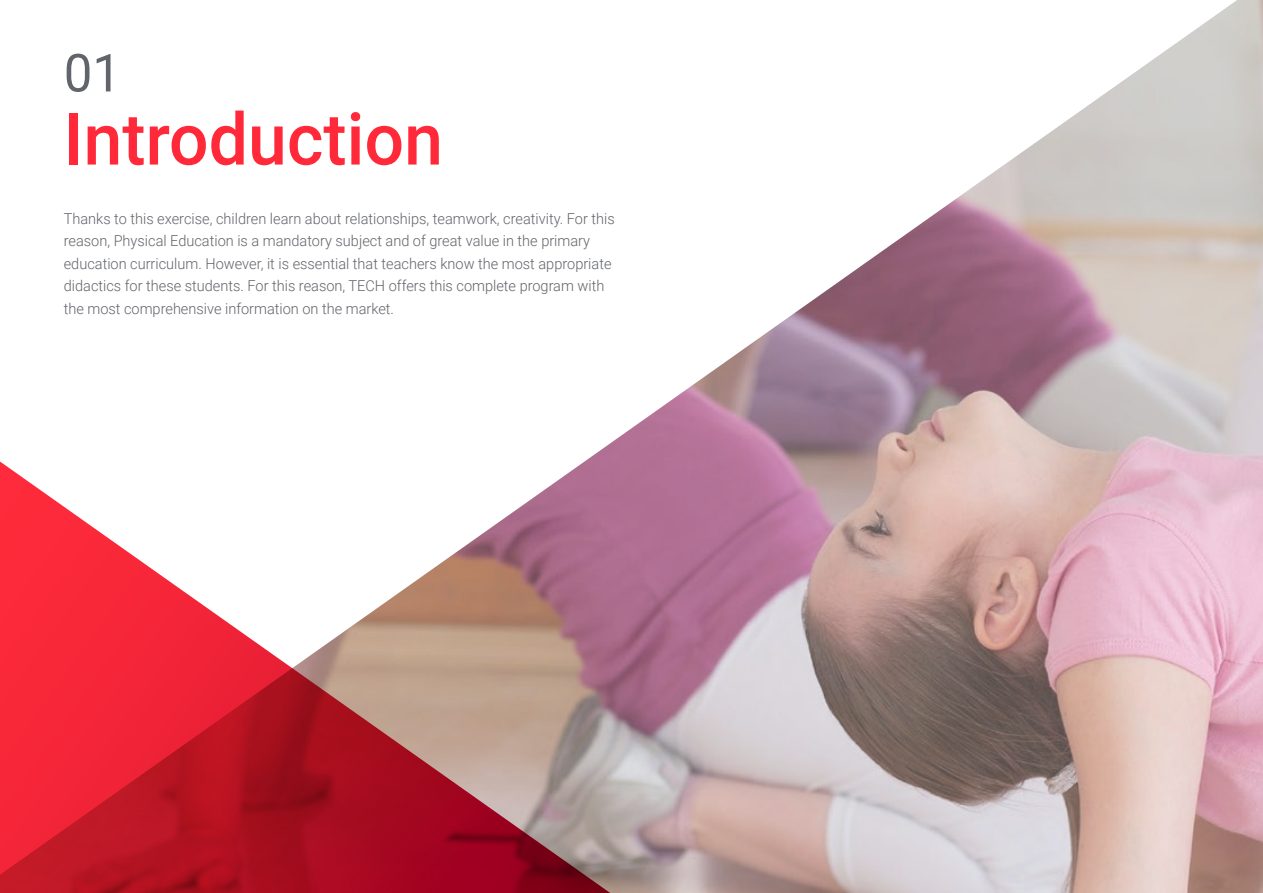
<style>
.page{position:relative;width:1263px;height:893px;background:#fff}
.page>*{position:absolute;margin:0;border:0;box-sizing:border-box;transform-origin:0 0}
.t1{font:500 72px "Roboto";color:#ff293a}
.t2{font:52.5px "Roboto";color:#61646a}
.t3{font:300 15px/22.5px "Roboto";color:#61646a}
</style>
<div class="page">
<img style="left:606px;top:0;width:657px;height:893px">
<svg style="left:0;top:446px;width:640px;height:447px"></svg>
<h2 class="t2" style="left:64px;top:36px;width:59px">01</h2>
<h1 class="t1" style="left:64px;top:89px;width:381px">Introduction</h1>
<p class="t3" style="left:64px;top:207px;width:552px">Thanks to this exercise, children learn about relationships, teamwork, creativity. For this reason, Physical Education is a mandatory subject and of great value in the primary education curriculum. However, it is essential that teachers know the most appropriate didactics for these students. For this reason, TECH offers this complete program with the most comprehensive information on the market.</p>
</div>
